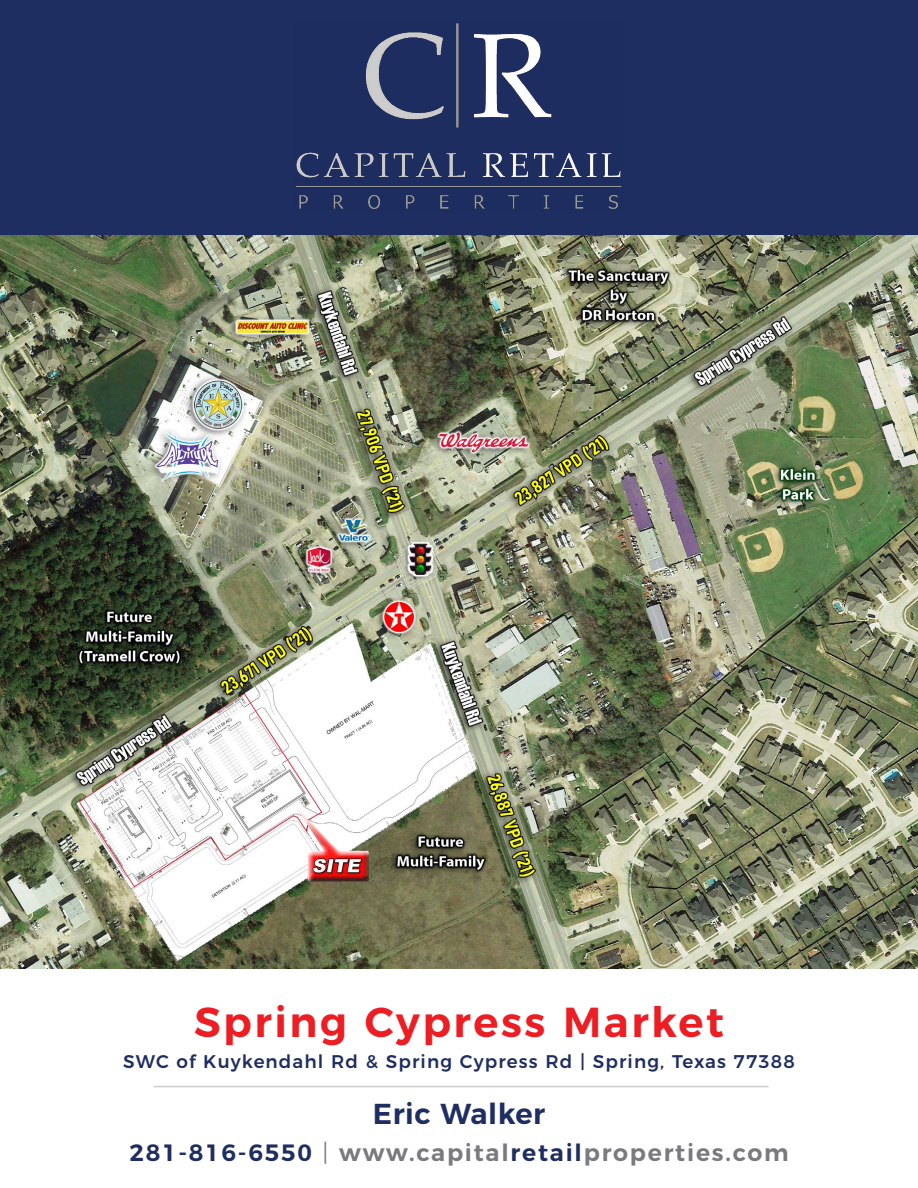
<style>
.page{position:relative;width:918px;height:1188px;background:#fff}
.page>*{position:absolute;margin:0;border:0;box-sizing:border-box;transform-origin:0 0}
.t1{font:600 41.85px "Montserrat";letter-spacing:.06em;color:#ed1d24}
.t2{font:600 28.8px "Montserrat";letter-spacing:.02em;color:#1f2e60}
.t3{font:600 23.55px "Montserrat";letter-spacing:.075em;color:#797a7d}
.t4{font:500 18.3px "Montserrat";letter-spacing:.06em;color:#1f2e60}
.s1{color:#1f2e60}
.s2{font-weight:300}
</style>
<div class="page">
<img style="left:0;top:235px;width:918px;height:734px">
<div style="left:0;top:0;width:918px;height:235px;background:#1f2e60"></div>
<img style="left:295px;top:23px;width:327px;height:187px">
<hr style="left:154px;top:1086px;width:615px;height:1px;background:#cdcccb">
<h1 class="t1" style="left:194px;top:988px;width:531px">Spring Cypress Market</h1>
<p class="t4" style="left:123px;top:1047px;width:673px">SWC of Kuykendahl Rd &amp; Spring Cypress Rd | Spring, Texas 77388</p>
<h2 class="t2" style="left:373px;top:1090px;width:174px">Eric Walker</h2>
<p class="t3" style="left:129px;top:1133px;width:661px"><span class="s1">281-816-6550</span> <span class="s2">|</span> www.capital<span class="s1">retail</span>properties.com</p>
</div>
